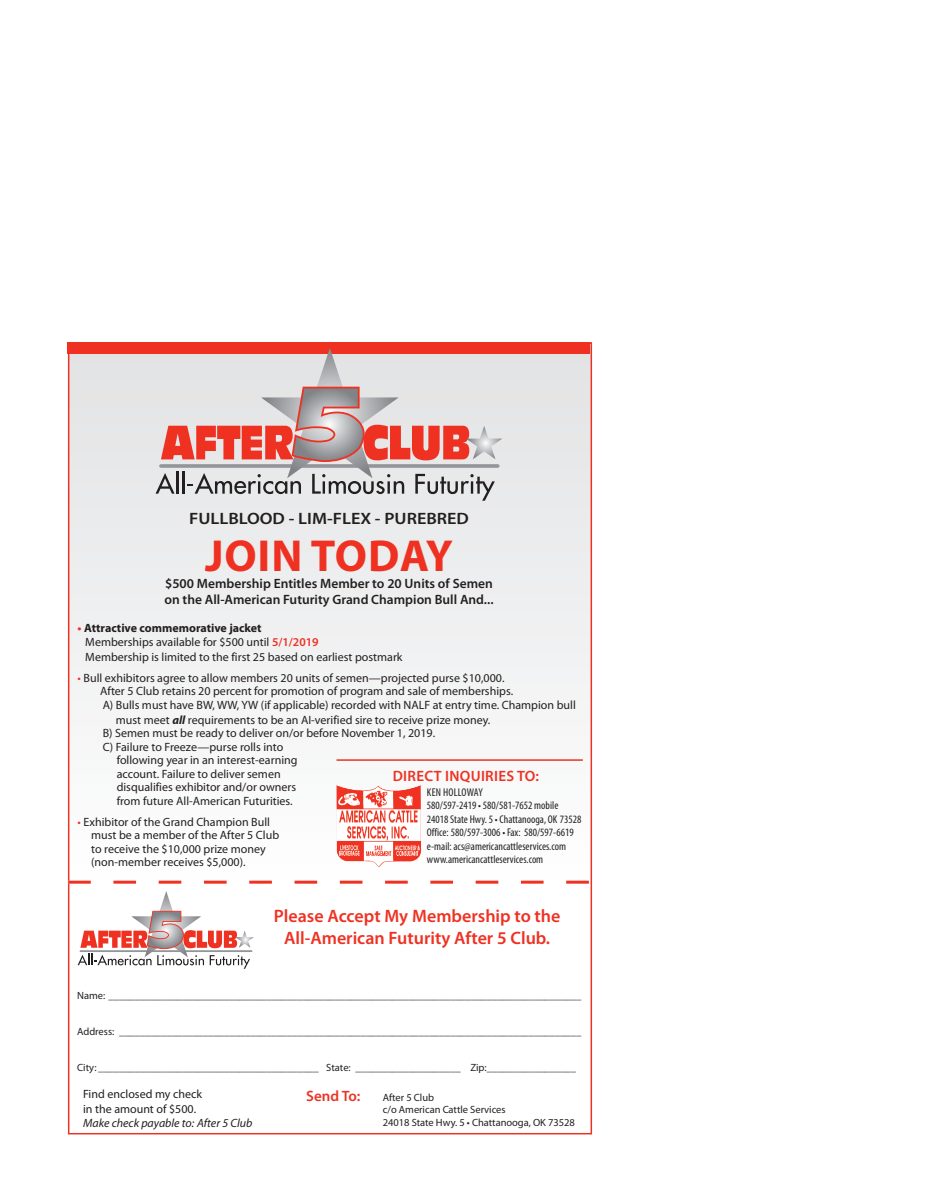
<style>
.page{position:relative;width:932px;height:1202px;background:#fff}
.page>*{position:absolute;margin:0;border:0;box-sizing:border-box;transform-origin:0 0}
.t1{font:700 45px "Myriad Pro";letter-spacing:.02em;color:#ef3122}
.t2{font:600 18px/21.6px "Myriad Pro";color:#ef3122;text-align:center}
.t3{font:600 16.5px "Myriad Pro";color:#231f20;scale:1.1 1}
.t4{font:600 15px "Myriad Pro";letter-spacing:.02em;color:#ef3122}
.t5{font:600 13.5px "Myriad Pro";color:#231f20}
.Story_Body_Copy{font:12px/13.5px "Myriad Pro";color:#231f20}
.t6{font:700 12px "Myriad Pro";color:#231f20}
.t7{font:italic 12px "Myriad Pro";color:#231f20}
.t8{font:condensed 11.25px "Myriad Pro";color:#231f20}
.t9{font:condensed 11.25px "Myriad Pro";letter-spacing:.02em;color:#231f20}
.t10{font:10.5px "Myriad Pro";letter-spacing:-.005em;color:#231f20}
.s1{color:#ef3122}
.s2{font-weight:600;color:#ef3122}
.s3{font-weight:700;font-style:italic}
</style>
<div class="page">
<div style="left:68px;top:348px;width:523px;height:531px;background:linear-gradient(to right,#f2f2f3,#f2f2f3)"></div>
<svg style="left:68px;top:880px;width:521px;height:3px"></svg>
<div style="left:68px;top:342px;width:522px;height:11px;background:#ef3122"></div>
<svg style="left:155px;top:348px;width:347px;height:152px"></svg>
<svg style="left:78px;top:891px;width:176px;height:77px"></svg>
<img style="left:336px;top:784px;width:85px;height:83px">
<hr style="left:336px;top:759px;width:247px;height:2px;background:#ef3122">
<p class="t3" style="left:189px;top:509px;width:256px">FULLBLOOD - LIM-FLEX - PUREBRED</p>
<p class="t1" style="left:205px;top:531px;width:249px">JOIN TODAY</p>
<p class="t5" style="left:165px;top:575px;width:329px">$500 Membership Entitles Member to 20 Units of Semen</p>
<p class="t5" style="left:164px;top:592px;width:330px">on the All-American Futurity Grand Champion Bull And...</p>
<p class="t6" style="left:78px;top:621px;width:185px"><span class="s1">•</span> Attractive commemorative jacket</p>
<p class="Story_Body_Copy" style="left:85px;top:635px;width:235px">Memberships available for $500 until <span class="s2">5/1/2019</span></p>
<p class="Story_Body_Copy" style="left:85px;top:650px;width:319px">Membership is limited to the first 25 based on earliest postmark</p>
<p class="Story_Body_Copy" style="left:78px;top:671px;width:428px"><span class="s1">•</span> Bull exhibitors agree to allow members 20 units of semen—projected purse $10,000.</p>
<p class="Story_Body_Copy" style="left:100px;top:684px;width:414px">After 5 Club retains 20 percent for promotion of program and sale of memberships.</p>
<p class="Story_Body_Copy" style="left:116px;top:698px;width:461px;line-height:14.4px;text-indent:-13px">A) Bulls must have BW, WW, YW (if applicable) recorded with NALF at entry time. Champion bull must meet <span class="s3">all</span> requirements to be an AI-verified sire to receive prize money.</p>
<p class="Story_Body_Copy" style="left:103px;top:727px;width:334px">B) Semen must be ready to deliver on/or before November 1, 2019.</p>
<p class="Story_Body_Copy" style="left:117px;top:740px;width:182px;text-indent:-14px">C) Failure to Freeze—purse rolls into following year in an interest-earning account. Failure to deliver semen disqualifies exhibitor and/or owners from future All-American Futurities.</p>
<p class="Story_Body_Copy" style="left:91px;top:815px;width:189px;text-indent:-14px"><span class="s1">•</span> Exhibitor of the Grand Champion Bull must be a member of the After 5 Club to receive the $10,000 prize money (non-member receives $5,000).</p>
<p class="t4" style="left:393px;top:767px;width:148px">DIRECT INQUIRIES TO:</p>
<p class="t9" style="left:427px;top:786px;width:57px">KEN HOLLOWAY</p>
<p class="t8" style="left:427px;top:799px;width:133px">580/597-2419 • 580/581-7652 mobile</p>
<p class="t8" style="left:427px;top:813px;width:156px">24018 State Hwy. 5 • Chattanooga, OK 73528</p>
<p class="t8" style="left:427px;top:826px;width:148px">Office: 580/597-3006 • Fax: 580/597-6619</p>
<p class="t8" style="left:427px;top:840px;width:141px">e-mail: acs@americancattleservices.com</p>
<p class="t8" style="left:427px;top:853px;width:118px">www.americancattleservices.com</p>
<p class="t2" style="left:274px;top:905px;width:288px">Please Accept My Membership to the<br>All-American Futurity After 5 Club.</p>
<p class="t10" style="left:77px;top:989px;width:505px">Name: __________________________________________________________________________________________</p>
<p class="t10" style="left:77px;top:1025px;width:505px">Address: ________________________________________________________________________________________</p>
<p class="t10" style="left:77px;top:1061px;width:500px">City: __________________________________________ State: ____________________ Zip:_________________</p>
<p class="Story_Body_Copy" style="left:83px;top:1087px;width:120px">Find enclosed my check</p>
<p class="Story_Body_Copy" style="left:83px;top:1102px;width:115px">in the amount of $500.</p>
<p class="t7" style="left:83px;top:1116px;width:171px">Make check payable to: After 5 Club</p>
<p class="t4" style="left:306px;top:1087px;width:56px">Send To:</p>
<p class="t10" style="left:383px;top:1091px;width:53px">After 5 Club</p>
<p class="t10" style="left:383px;top:1103px;width:124px">c/o American Cattle Services</p>
<p class="t10" style="left:383px;top:1116px;width:193px">24018 State Hwy. 5 • Chattanooga, OK 73528</p>
</div>
